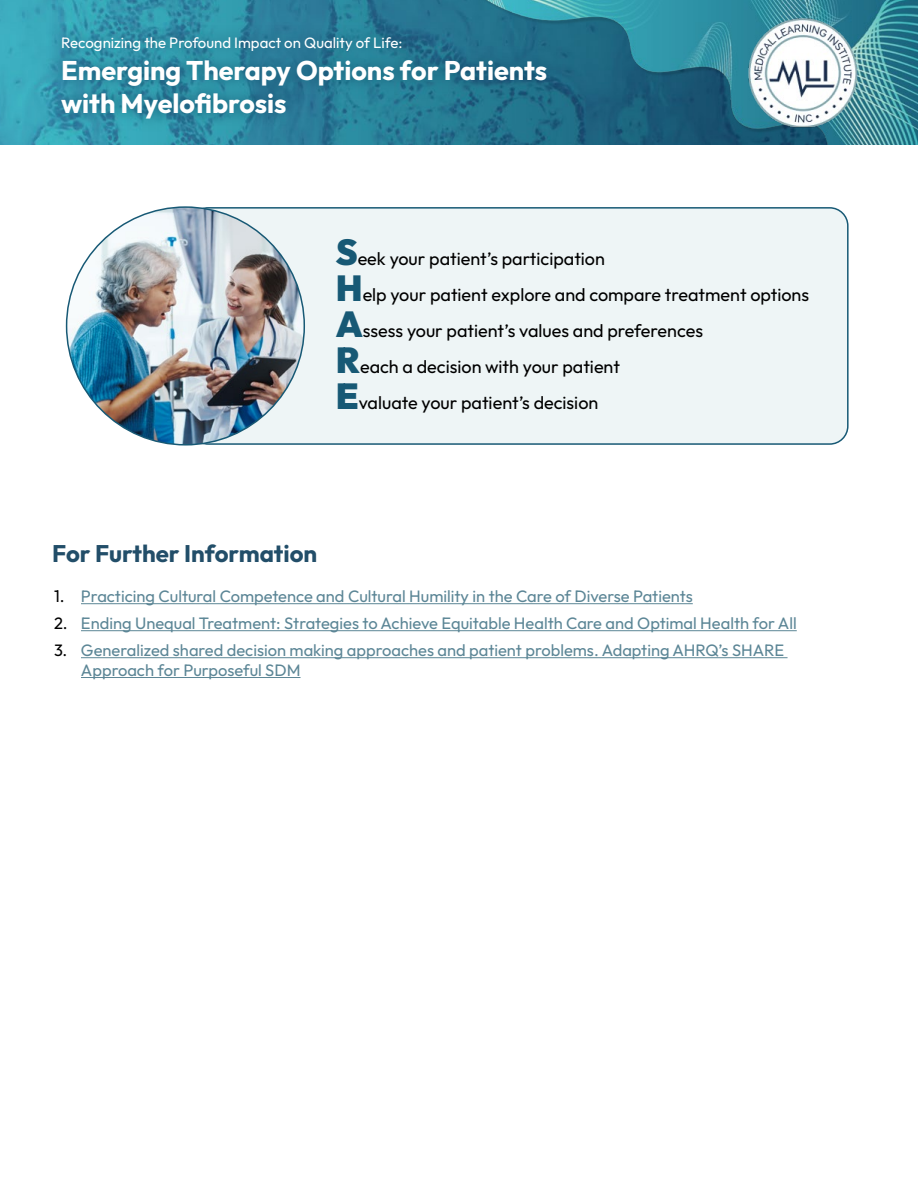
<style>
.page{position:relative;width:918px;height:1188px;background:#fff}
.page>*{position:absolute;margin:0;border:0;box-sizing:border-box;transform-origin:0 0}
.t1{font:700 27px/32.4px "Outfit";color:#fff}
.t2{font:700 24px "Outfit";color:#224e69}
.t3{font:18px/36px "Outfit";color:#000}
.t4{font:16.5px/19.8px "Outfit";color:#5c8696}
.t5{font:15px "Outfit";color:#fff}
.s1{font-weight:900;font-size:36px;color:#175975}
.s2{color:#000}
</style>
<div class="page">
<img style="left:0;top:0;width:456px;height:145px">
<div style="left:190px;top:208px;width:658px;height:236px;background:#eef5f6;border-radius:18px"></div>
<div style="left:189px;top:207px;width:660px;height:238px;border:2px solid #175975;border-radius:18px"></div>
<svg style="left:48px;top:23px;width:408px;height:109px;background:#29819a"></svg>
<img style="left:456px;top:0;width:462px;height:145px">
<img style="left:748px;top:18px;width:110px;height:109px">
<img style="left:67px;top:207px;width:237px;height:238px;border-radius:119px">
<hr style="left:81px;top:603px;width:612px;height:1px;background:#5c8696">
<hr style="left:81px;top:630px;width:716px;height:1px;background:#5c8696">
<hr style="left:81px;top:657px;width:707px;height:1px;background:#5c8696">
<hr style="left:81px;top:677px;width:220px;height:1px;background:#5c8696">
<p class="t5" style="left:61px;top:33px;width:343px">Recognizing the Profound Impact on Quality of Life:</p>
<h1 class="t1" style="left:61px;top:56px;width:487px">Emerging Therapy Options for Patients with Myelofibrosis</h1>
<p class="t3" style="left:336px;top:241px;width:475px"><span class="s1">S</span>eek your patient’s participation<br><span class="s1">H</span>elp your patient explore and compare treatment options <span class="s1">A</span>ssess your patient’s values and preferences<br><span class="s1">R</span>each a decision with your patient<br><span class="s1">E</span>valuate your patient’s decision</p>
<h2 class="t2" style="left:52px;top:538px;width:267px">For Further Information</h2>
<p class="t4" style="left:54px;top:587px;width:640px"><span class="s2">1.</span> Practicing Cultural Competence and Cultural Humility in the Care of Diverse Patients</p>
<p class="t4" style="left:54px;top:614px;width:744px"><span class="s2">2.</span> Ending Unequal Treatment: Strategies to Achieve Equitable Health Care and Optimal Health for All</p>
<p class="t4" style="left:81px;top:641px;width:705px;text-indent:-27px"><span class="s2">3.</span> Generalized shared decision making approaches and patient problems. Adapting AHRQ’s SHARE<br>Approach for Purposeful SDM</p>
</div>
